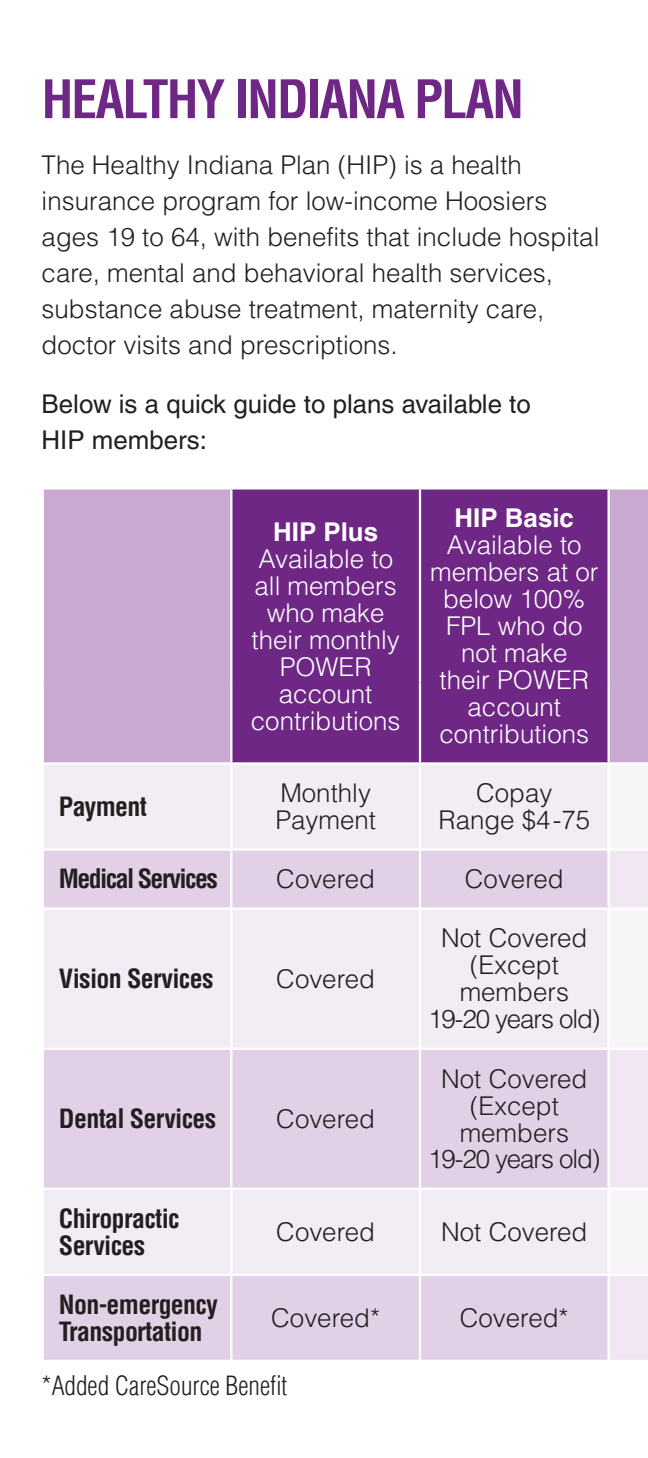
<style>
.page{position:relative;width:648px;height:1458px;background:#fff}
.page>*{position:absolute;margin:0;border:0;box-sizing:border-box;transform-origin:0 0}
.t1{font:700 condensed 51.75px "Helvetica LT Pro";letter-spacing:-.035em;color:#6f2786}
.t2{font:300 25.88px/27px "Helvetica LT Pro";color:#231f20;text-align:center}
.t3{font:300 25.88px/27px "Helvetica LT Pro";color:#fff;text-align:center}
.t4{font:700 condensed 25.88px/27px "Helvetica LT Pro";letter-spacing:-.025em;color:#231f20}
.t5{font:25.88px/36px "Helvetica LT Pro";color:#231f20}
.t6{font:300 condensed 25.88px "Helvetica LT Pro";color:#231f20}
.t7{font:700 condensed 25.88px "Helvetica LT Pro";letter-spacing:-.06em;color:#231f20}
.s1{font-weight:700}
</style>
<div class="page">
<div style="left:44px;top:490px;width:604px;height:272px;background:#c9a9cf"></div>
<div style="left:232px;top:490px;width:376px;height:272px;background:#6f2786"></div>
<div style="left:44px;top:765px;width:563px;height:83px;background:#f2ecf4"></div>
<svg style="left:44px;top:851px;width:564px;height:509px;background:#e9ddec"></svg>
<svg style="left:610px;top:851px;width:38px;height:509px"></svg>
<hr style="left:230px;top:490px;width:2px;height:192px;background:#fff">
<hr style="left:419px;top:490px;width:2px;height:192px;background:#fff">
<hr style="left:608px;top:490px;width:2px;height:192px;background:#fff">
<hr style="left:230px;top:682px;width:2px;height:80px;background:#fff">
<hr style="left:419px;top:682px;width:2px;height:80px;background:#fff">
<hr style="left:608px;top:682px;width:2px;height:80px;background:#fff">
<hr style="left:230px;top:765px;width:2px;height:83px;background:#fff">
<hr style="left:419px;top:765px;width:2px;height:83px;background:#fff">
<hr style="left:230px;top:851px;width:2px;height:56px;background:#fff">
<hr style="left:419px;top:851px;width:2px;height:56px;background:#fff">
<hr style="left:42px;top:907px;width:189px;height:3px;background:#fff">
<hr style="left:231px;top:907px;width:189px;height:3px;background:#fff">
<hr style="left:230px;top:910px;width:2px;height:138px;background:#fff">
<hr style="left:420px;top:907px;width:189px;height:3px;background:#fff">
<hr style="left:419px;top:910px;width:2px;height:138px;background:#fff">
<hr style="left:609px;top:907px;width:39px;height:3px;background:#fff">
<hr style="left:42px;top:1048px;width:189px;height:2px;background:#fff">
<hr style="left:231px;top:1048px;width:189px;height:2px;background:#fff">
<hr style="left:230px;top:1050px;width:2px;height:138px;background:#fff">
<hr style="left:420px;top:1048px;width:189px;height:2px;background:#fff">
<hr style="left:419px;top:1050px;width:2px;height:138px;background:#fff">
<hr style="left:609px;top:1048px;width:39px;height:2px;background:#fff">
<hr style="left:42px;top:1188px;width:189px;height:2px;background:#fff">
<hr style="left:231px;top:1188px;width:189px;height:2px;background:#fff">
<hr style="left:230px;top:1190px;width:2px;height:84px;background:#fff">
<hr style="left:420px;top:1188px;width:189px;height:2px;background:#fff">
<hr style="left:419px;top:1190px;width:2px;height:84px;background:#fff">
<hr style="left:609px;top:1188px;width:39px;height:2px;background:#fff">
<hr style="left:42px;top:1274px;width:189px;height:2px;background:#fff">
<hr style="left:231px;top:1274px;width:189px;height:2px;background:#fff">
<hr style="left:230px;top:1276px;width:2px;height:84px;background:#fff">
<hr style="left:420px;top:1274px;width:189px;height:2px;background:#fff">
<hr style="left:419px;top:1276px;width:2px;height:84px;background:#fff">
<hr style="left:609px;top:1274px;width:39px;height:2px;background:#fff">
<h2 class="t1" style="left:42px;top:65px;width:484px">HEALTHY INDIANA PLAN</h2>
<p class="t2" style="left:42px;top:147px;width:559px;line-height:36px;text-align:left">The Healthy Indiana Plan (HIP) is a health insurance program for low-income Hoosiers ages 19 to 64, with benefits that include hospital care, mental and behavioral health services, substance abuse treatment, maternity care, doctor visits and prescriptions.</p>
<p class="t5" style="left:42px;top:386px;width:491px">Below is a quick guide to plans available to<br>HIP members:</p>
<p class="t4" style="left:59px;top:792px;width:90px">Payment</p>
<p class="t3" style="left:251px;top:518px;width:151px"><span class="s1">HIP Plus<br></span>Available to all members who make their monthly<br>POWER account contributions</p>
<p class="t3" style="left:430px;top:504px;width:170px"><span class="s1">HIP Basic<br></span>Available to members at or below 100%<br>FPL who do not make<br>their POWER account contributions</p>
<p class="t2" style="left:275px;top:779px;width:102px;text-align:left">Monthly<br>Payment</p>
<p class="t2" style="left:438px;top:779px;width:153px">Copay<br>Range $4-75</p>
<p class="t7" style="left:59px;top:862px;width:160px">Medical Services</p>
<p class="t2" style="left:276px;top:865px;width:100px">Covered</p>
<p class="t2" style="left:465px;top:865px;width:100px">Covered</p>
<p class="t4" style="left:59px;top:964px;width:156px">Vision Services</p>
<p class="t2" style="left:276px;top:965px;width:100px">Covered</p>
<p class="t4" style="left:59px;top:1104px;width:159px">Dental Services</p>
<p class="t2" style="left:276px;top:1105px;width:100px">Covered</p>
<p class="t2" style="left:428px;top:925px;width:174px">Not Covered (Except members<br>19-20 years old)</p>
<p class="t2" style="left:428px;top:1065px;width:174px">Not Covered (Except members<br>19-20 years old)</p>
<p class="t4" style="left:59px;top:1204px;width:122px">Chiropractic<br>Services</p>
<p class="t4" style="left:59px;top:1290px;width:160px">Non-emergency<br>Transportation</p>
<p class="t2" style="left:276px;top:1218px;width:100px">Covered</p>
<p class="t2" style="left:441px;top:1218px;width:148px">Not Covered</p>
<p class="t2" style="left:271px;top:1304px;width:110px">Covered*</p>
<p class="t2" style="left:460px;top:1304px;width:110px">Covered*</p>
<p class="t6" style="left:42px;top:1369px;width:247px">*Added CareSource Benefit</p>
</div>
